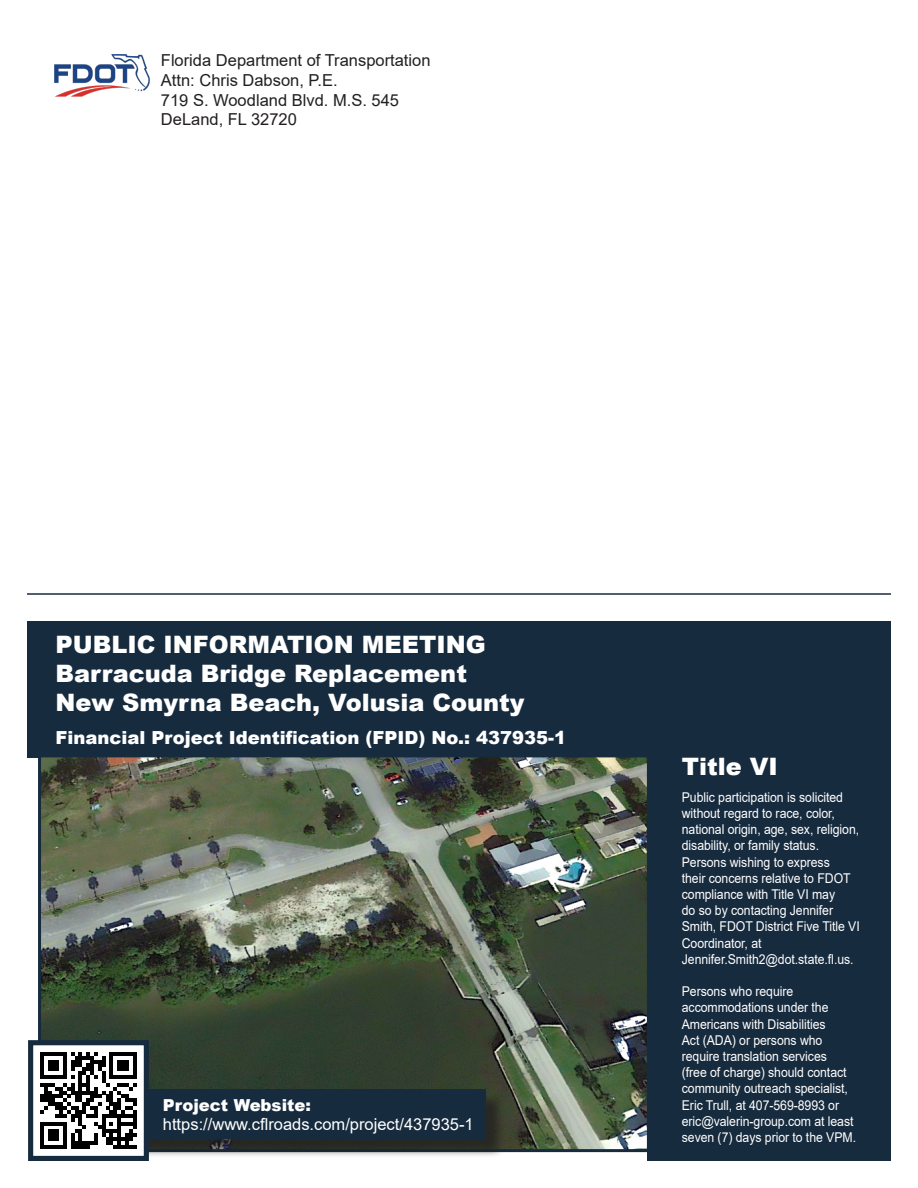
<style>
.page{position:relative;width:918px;height:1188px;background:#fff}
.page>*{position:absolute;margin:0;border:0;box-sizing:border-box;transform-origin:0 0}
.t1{font:900 24px "Arial";color:#fff}
.t2{font:900 18px "Arial";color:#fff}
.t3{font:16.5px "Arial";color:#231f20}
.t4{font:16.5px "Arial";color:#fff}
.t5{font:900 16.5px "Arial";color:#fff}
.t6{font:13.5px/16.2px "Arial";letter-spacing:-.005em;color:#fff;scale:.91 1}
</style>
<div class="page">
<img style="left:54px;top:54px;width:96px;height:43px">
<div style="left:647px;top:621px;width:243px;height:540px;background:#172b3e"></div>
<div style="left:27px;top:621px;width:631px;height:136px;background:#172b3e"></div>
<hr style="left:27px;top:593px;width:864px;height:2px;background:#172b3e">
<img style="left:37px;top:757px;width:610px;height:396px">
<div style="left:124px;top:1092px;width:381px;height:66px;background:#231f20;opacity:.75"></div>
<div style="left:122px;top:1090px;width:364px;height:49px;background:#172b3e"></div>
<svg style="left:28px;top:1038px;width:123px;height:123px"></svg>
<p class="t3" style="left:161px;top:49px;width:271px">Florida Department of Transportation</p>
<p class="t3" style="left:161px;top:69px;width:178px">Attn: Chris Dabson, P.E.</p>
<p class="t3" style="left:161px;top:88px;width:240px">719 S. Woodland Blvd. M.S. 545</p>
<p class="t3" style="left:161px;top:108px;width:138px">DeLand, FL 32720</p>
<p class="t1" style="left:55px;top:627px;width:432px">PUBLIC INFORMATION MEETING</p>
<p class="t1" style="left:55px;top:656px;width:413px">Barracuda Bridge Replacement</p>
<p class="t1" style="left:55px;top:685px;width:470px">New Smyrna Beach, Volusia County</p>
<p class="t2" style="left:55px;top:724px;width:512px">Financial Project Identification (FPID) No.: 437935-1</p>
<p class="t5" style="left:163px;top:1093px;width:150px">Project Website:</p>
<p class="t4" style="left:163px;top:1113px;width:312px">https://www.cflroads.com/project/437935-1</p>
<p class="t1" style="left:682px;top:749px;width:97px">Title VI</p>
<p class="t6" style="left:682px;top:789px;width:197px">Public participation is solicited without regard to race, color, national origin, age, sex, religion, disability, or family status.<br>Persons wishing to express<br>their concerns relative to FDOT compliance with Title VI may<br>do so by contacting Jennifer<br>Smith, FDOT District Five Title VI<br>Coordinator, at<br>Jennifer.Smith2@dot.state.fl.us.</p>
<p class="t6" style="left:682px;top:983px;width:193px">Persons who require accommodations under the<br>Americans with Disabilities<br>Act (ADA) or persons who require translation services<br>(free of charge) should contact community outreach specialist,<br>Eric Trull, at 407-569-8993 or eric@valerin-group.com at least seven (7) days prior to the VPM.</p>
</div>
